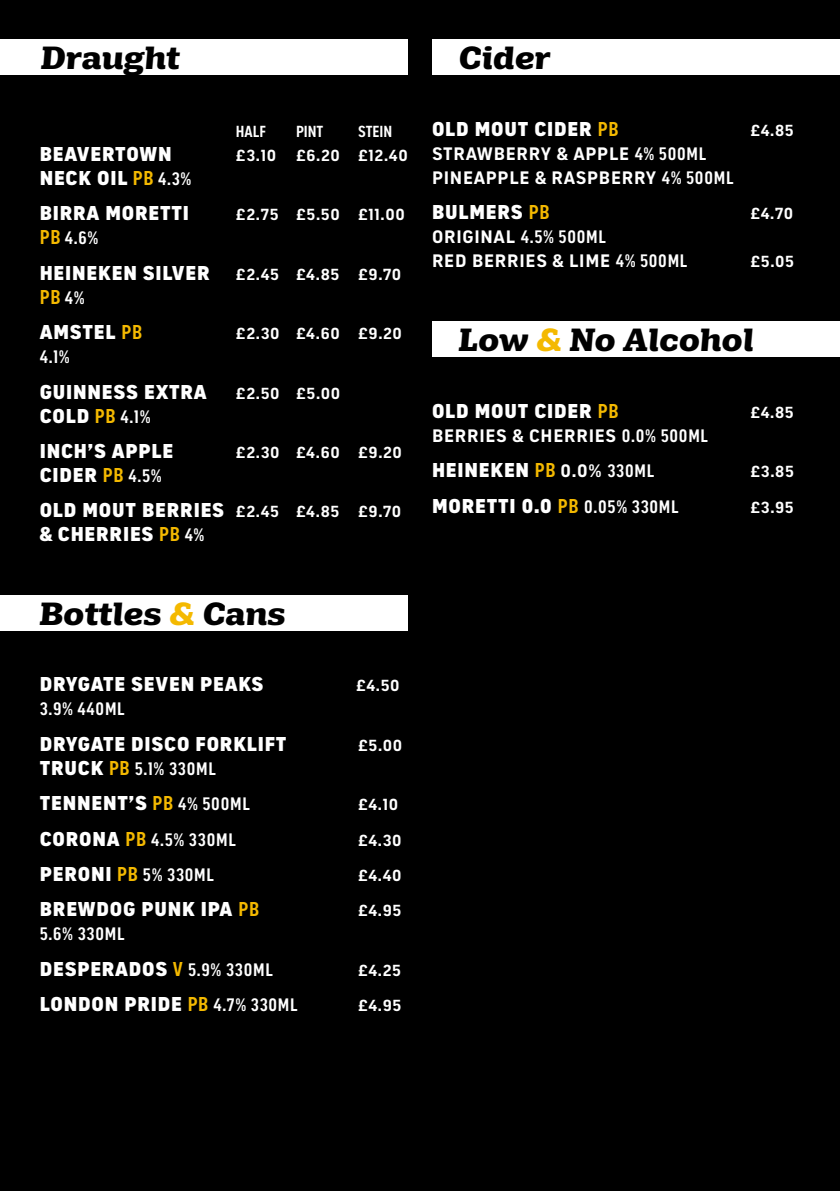
<style>
.page{position:relative;width:840px;height:1191px;background:#fff}
.page>*{position:absolute;margin:0;border:0;box-sizing:border-box;transform-origin:0 0}
.t1{font:italic 700 32px "Tee Line";color:#000}
.t2{font:900 20px/35.4px "Shield Sans";letter-spacing:.04em;color:#fff}
.t3{font:700 18px/24px "Shield Sans";letter-spacing:.04em;color:#fff}
.t4{font:600 condensed 18px "Shield Sans";letter-spacing:.04em;color:#fff}
.t5{font:700 16px "Shield Sans";letter-spacing:.04em;color:#fff}
.t6{font:600 condensed 16px "Shield Sans";color:#fff}
.s1{font-weight:600;font-stretch:condensed;color:#f4b900}
.s2{font-weight:600;font-stretch:condensed;font-size:18px}
.s3{font-size:20px;color:#f4b900}
.s4{font-weight:900;font-size:20px}
.s5{color:#f4b900}
.s6{font-weight:900;font-stretch:normal;font-size:20px}
.s7{font-weight:600;font-stretch:condensed}
.s8{font-weight:700;font-size:18px}
</style>
<div class="page">
<div style="left:0;top:0;width:839px;height:1191px;background:#000"></div>
<div style="left:0;top:40px;width:408px;height:35px;background:#fff"></div>
<div style="left:432px;top:40px;width:407px;height:35px;background:#fff"></div>
<div style="left:0;top:595px;width:408px;height:35px;background:#fff"></div>
<div style="left:432px;top:322px;width:407px;height:35px;background:#fff"></div>
<h1 class="t1" style="left:41px;top:39px;width:140px">Draught</h1>
<h1 class="t1" style="left:458px;top:39px;width:93px">Cider</h1>
<p class="t6" style="left:236px;top:122px;width:31px">HALF</p>
<p class="t6" style="left:296px;top:122px;width:29px">PINT</p>
<p class="t6" style="left:358px;top:122px;width:36px">STEIN</p>
<p class="t2" style="left:40px;top:136px;width:133px">BEAVERTOWN</p>
<p class="t5" style="left:236px;top:146px;width:173px">£3.10 £6.20 £12.40</p>
<p class="t2" style="left:40px;top:160px;width:153px">NECK OIL <span class="s1">PB</span> <span class="s2">4.3%<br></span>BIRRA MORETTI</p>
<p class="t5" style="left:236px;top:205px;width:170px">£2.75 £5.50 £11.00</p>
<p class="t4" style="left:40px;top:227px;width:60px"><span class="s3">PB</span> 4.6%</p>
<p class="t2" style="left:40px;top:254px;width:171px">HEINEKEN SILVER</p>
<p class="t5" style="left:236px;top:264px;width:167px">£2.45 £4.85 £9.70</p>
<p class="t2" style="left:40px;top:278px;width:104px"><span class="s1">PB</span> <span class="s2">4%<br></span>AMSTEL <span class="s1">PB</span></p>
<p class="t5" style="left:236px;top:324px;width:167px">£2.30 £4.60 £9.20</p>
<p class="t4" style="left:40px;top:346px;width:32px">4.1%</p>
<p class="t2" style="left:40px;top:373px;width:168px">GUINNESS EXTRA</p>
<p class="t5" style="left:236px;top:383px;width:106px">£2.50 £5.00</p>
<p class="t2" style="left:40px;top:397px;width:135px">COLD <span class="s1">PB</span> <span class="s2">4.1%<br></span>INCH’S APPLE</p>
<p class="t5" style="left:236px;top:442px;width:167px">£2.30 £4.60 £9.20</p>
<p class="t2" style="left:40px;top:456px;width:124px">CIDER <span class="s1">PB</span> <span class="s2">4.5%</span></p>
<p class="t5" style="left:40px;top:502px;width:363px"><span class="s4">OLD MOUT BERRIES</span> £2.45 £4.85 £9.70</p>
<p class="t2" style="left:40px;top:516px;width:166px">&amp; CHERRIES <span class="s1">PB</span> <span class="s2">4%</span></p>
<h1 class="t1" style="left:40px;top:595px;width:247px">Bottles <span class="s5">&amp;</span> Cans</h1>
<p class="t2" style="left:40px;top:666px;width:225px">DRYGATE SEVEN PEAKS</p>
<p class="t5" style="left:356px;top:676px;width:45px">£4.50</p>
<p class="t4" style="left:40px;top:698px;width:86px">3.9% 440ML</p>
<p class="t2" style="left:40px;top:725px;width:248px">DRYGATE DISCO FORKLIFT</p>
<p class="t5" style="left:358px;top:735px;width:46px">£5.00</p>
<p class="t4" style="left:40px;top:757px;width:177px"><span class="s6">TRUCK</span> <span class="s3">PB</span> 5.1% 330ML</p>
<p class="t2" style="left:40px;top:784px;width:211px">TENNENT’S <span class="s1">PB</span> <span class="s2">4% 500ML</span></p>
<p class="t5" style="left:358px;top:794px;width:42px">£4.10</p>
<p class="t4" style="left:40px;top:828px;width:197px"><span class="s6">CORONA</span> <span class="s3">PB</span> 4.5% 330ML</p>
<p class="t5" style="left:358px;top:830px;width:45px">£4.30</p>
<p class="t4" style="left:40px;top:863px;width:176px"><span class="s6">PERONI</span> <span class="s3">PB</span> 5% 330ML</p>
<p class="t5" style="left:358px;top:865px;width:45px">£4.40</p>
<p class="t2" style="left:40px;top:890px;width:221px">BREWDOG PUNK IPA <span class="s1">PB</span></p>
<p class="t5" style="left:358px;top:900px;width:45px">£4.95</p>
<p class="t4" style="left:40px;top:923px;width:86px">5.6% 330ML</p>
<p class="t2" style="left:40px;top:950px;width:234px">DESPERADOS <span class="s1">V</span> <span class="s2">5.9% 330ML</span></p>
<p class="t5" style="left:358px;top:960px;width:44px">£4.25</p>
<p class="t2" style="left:40px;top:985px;width:259px">LONDON PRIDE <span class="s1">PB</span> <span class="s2">4.7% 330ML</span></p>
<p class="t5" style="left:358px;top:995px;width:45px">£4.95</p>
<p class="t2" style="left:432px;top:110px;width:188px">OLD MOUT CIDER <span class="s1">PB</span></p>
<p class="t5" style="left:750px;top:120px;width:45px">£4.85</p>
<p class="t3" style="left:432px;top:141px;width:303px">STRAWBERRY &amp; APPLE <span class="s7">4% 500ML<br></span>PINEAPPLE &amp; RASPBERRY <span class="s7">4% 500ML</span></p>
<p class="t2" style="left:432px;top:194px;width:119px">BULMERS <span class="s1">PB</span></p>
<p class="t5" style="left:750px;top:203px;width:44px">£4.70</p>
<p class="t3" style="left:432px;top:224px;width:257px">ORIGINAL <span class="s7">4.5% 500ML<br></span>RED BERRIES &amp; LIME <span class="s7">4% 500ML</span></p>
<p class="t5" style="left:750px;top:251px;width:45px">£5.05</p>
<h1 class="t1" style="left:458px;top:322px;width:296px">Low <span class="s5">&amp;</span> No Alcohol</h1>
<p class="t2" style="left:432px;top:392px;width:188px">OLD MOUT CIDER <span class="s1">PB</span></p>
<p class="t5" style="left:750px;top:402px;width:45px">£4.85</p>
<p class="t3" style="left:432px;top:423px;width:277px">BERRIES &amp; CHERRIES <span class="s7">0.0% 500ML</span></p>
<p class="t2" style="left:432px;top:452px;width:223px">HEINEKEN <span class="s1">PB</span> <span class="s8">0.0%</span> <span class="s2">330ML</span></p>
<p class="t5" style="left:750px;top:462px;width:45px">£3.85</p>
<p class="t2" style="left:432px;top:487px;width:248px">MORETTI 0.0 <span class="s1">PB</span> <span class="s2">0.05% 330ML</span></p>
<p class="t5" style="left:750px;top:497px;width:45px">£3.95</p>
</div>
